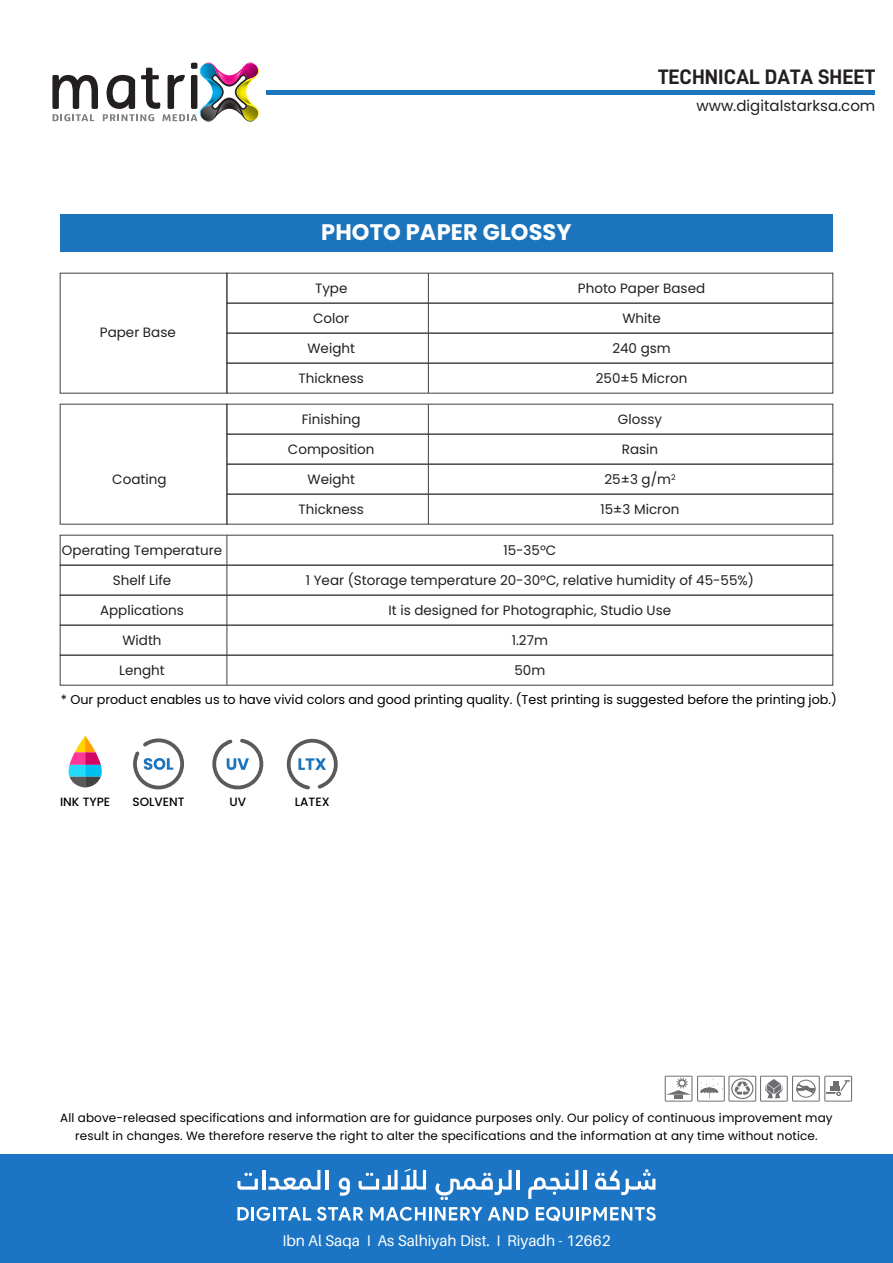
<style>
.page{position:relative;width:893px;height:1263px;background:#fff}
.page>*{position:absolute;margin:0;border:0;box-sizing:border-box;transform-origin:0 0}
.t1{font:700 22.5px "Poppins";letter-spacing:.005em;color:#fff}
.t2{font:21px "D DIN Bold";color:#231f20}
.t3{font:15.45px "Aileron";color:#fff}
.t4{font:15px "Poppins";color:#231f20}
.t5{font:13.5px "Poppins";color:#231f20}
.t6{font:12.75px "Poppins";color:#000}
.t7{font:12px/18px "Poppins";letter-spacing:.01em;color:#000;text-align:center}
.t8{font:500 12px "Poppins";color:#000}
</style>
<div class="page">
<svg style="left:665px;top:1076px;width:187px;height:25px"></svg>
<div style="left:60px;top:214px;width:773px;height:37px;background:#1c75bc"></div>
<div style="left:227px;top:273px;width:606px;height:31px;border:1px solid #414042"></div>
<div style="left:227px;top:333px;width:606px;height:31px;border:1px solid #414042"></div>
<hr style="left:428px;top:273px;width:1px;height:120px;background:#414042">
<div style="left:227px;top:434px;width:606px;height:30px;border:1px solid #414042"></div>
<div style="left:227px;top:494px;width:606px;height:30px;border:1px solid #414042"></div>
<div style="left:227px;top:464px;width:606px;height:30px;border:1px solid #414042"></div>
<hr style="left:428px;top:404px;width:1px;height:120px;background:#414042">
<div style="left:60px;top:595px;width:773px;height:30px;border:1px solid #414042"></div>
<div style="left:60px;top:565px;width:773px;height:30px;border:1px solid #414042"></div>
<div style="left:60px;top:655px;width:773px;height:30px;border:1px solid #414042"></div>
<div style="left:60px;top:625px;width:773px;height:30px;border:1px solid #414042"></div>
<hr style="left:227px;top:535px;width:1px;height:150px;background:#414042">
<svg style="left:68px;top:736px;width:34px;height:51px"></svg>
<svg style="left:133px;top:738px;width:51px;height:52px"></svg>
<svg style="left:212px;top:738px;width:52px;height:52px"></svg>
<svg style="left:286px;top:738px;width:52px;height:52px"></svg>
<hr style="left:267px;top:90px;width:608px;height:4px;background:#1c75bc">
<svg style="left:52px;top:62px;width:207px;height:60px"></svg>
<div style="left:0;top:1154px;width:893px;height:109px;background:#1c75c4"></div>
<svg style="left:237px;top:1173px;width:21px;height:17px"></svg>
<hr style="left:262px;top:1170px;width:3px;height:20px;background:#fff">
<svg style="left:268px;top:1170px;width:52px;height:20px"></svg>
<hr style="left:325px;top:1170px;width:3px;height:20px;background:#fff">
<svg style="left:339px;top:1178px;width:11px;height:18px"></svg>
<svg style="left:359px;top:1168px;width:67px;height:22px"></svg>
<svg style="left:435px;top:1170px;width:77px;height:30px"></svg>
<hr style="left:516px;top:1170px;width:3px;height:20px;background:#fff">
<svg style="left:528px;top:1170px;width:50px;height:29px"></svg>
<hr style="left:583px;top:1170px;width:3px;height:20px;background:#fff">
<svg style="left:595px;top:1169px;width:60px;height:26px"></svg>
<svg style="left:237px;top:1207px;width:74px;height:14px"></svg>
<svg style="left:317px;top:1207px;width:46px;height:14px"></svg>
<svg style="left:370px;top:1207px;width:112px;height:14px"></svg>
<svg style="left:488px;top:1207px;width:40px;height:13px"></svg>
<svg style="left:536px;top:1207px;width:120px;height:15px"></svg>
<h2 class="t2" style="left:658px;top:65px;width:219px">TECHNICAL DATA SHEET</h2>
<p class="t5" style="left:100px;top:324px;width:77px">Paper Base</p>
<p class="t5" style="left:112px;top:472px;width:56px">Coating</p>
<p class="t5" style="left:62px;top:543px;width:162px">Operating Temperature</p>
<p class="t5" style="left:113px;top:573px;width:60px">Shelf Life</p>
<p class="t5" style="left:100px;top:603px;width:85px">Applications</p>
<p class="t5" style="left:122px;top:633px;width:41px">Width</p>
<p class="t5" style="left:119px;top:663px;width:47px">Lenght</p>
<h1 class="t1" style="left:321px;top:219px;width:252px">PHOTO PAPER GLOSSY</h1>
<p class="t4" style="left:696px;top:97px;width:181px">www.digitalstarksa.com</p>
<p class="t5" style="left:315px;top:281px;width:34px">Type</p>
<p class="t5" style="left:313px;top:311px;width:38px">Color</p>
<p class="t5" style="left:307px;top:341px;width:49px">Weight</p>
<p class="t5" style="left:298px;top:371px;width:67px">Thickness</p>
<p class="t5" style="left:302px;top:412px;width:60px">Finishing</p>
<p class="t5" style="left:288px;top:442px;width:88px">Composition</p>
<p class="t5" style="left:307px;top:472px;width:49px">Weight</p>
<p class="t5" style="left:298px;top:502px;width:67px">Thickness</p>
<p class="t5" style="left:578px;top:281px;width:129px">Photo Paper Based</p>
<p class="t5" style="left:622px;top:311px;width:40px">White</p>
<p class="t5" style="left:612px;top:341px;width:60px">240 gsm</p>
<p class="t5" style="left:596px;top:371px;width:93px">250±5 Micron</p>
<p class="t5" style="left:618px;top:412px;width:46px">Glossy</p>
<p class="t5" style="left:622px;top:442px;width:38px">Rasin</p>
<p class="t5" style="left:604px;top:472px;width:73px">25±3 g/m<sup>2</sup></p>
<p class="t5" style="left:600px;top:502px;width:81px">15±3 Micron</p>
<p class="t5" style="left:503px;top:543px;width:54px">15-35ºC</p>
<p class="t5" style="left:306px;top:573px;width:450px">1 Year (Storage temperature 20-30ºC, relative humidity of 45-55%)</p>
<p class="t5" style="left:389px;top:603px;width:284px">It is designed for Photographic, Studio Use</p>
<p class="t5" style="left:512px;top:633px;width:38px">1.27m</p>
<p class="t5" style="left:514px;top:663px;width:32px">50m</p>
<p class="t6" style="left:61px;top:692px;width:777px">* Our product enables us to have vivid colors and good printing quality. (Test printing is suggested before the printing job.)</p>
<p class="t8" style="left:60px;top:795px;width:51px">INK TYPE</p>
<p class="t8" style="left:133px;top:795px;width:54px">SOLVENT</p>
<p class="t8" style="left:230px;top:795px;width:18px">UV</p>
<p class="t8" style="left:295px;top:795px;width:36px">LATEX</p>
<p class="t7" style="left:60px;top:1109px;width:774px">All above-released specifications and information are for guidance purposes only. Our policy of continuous improvement may result in changes. We therefore reserve the right to alter the specifications and the information at any time without notice.</p>
<p class="t3" style="left:282px;top:1232px;width:330px">Ibn Al Saqa I As Salhiyah Dist. I Riyadh - 12662</p>
</div>
